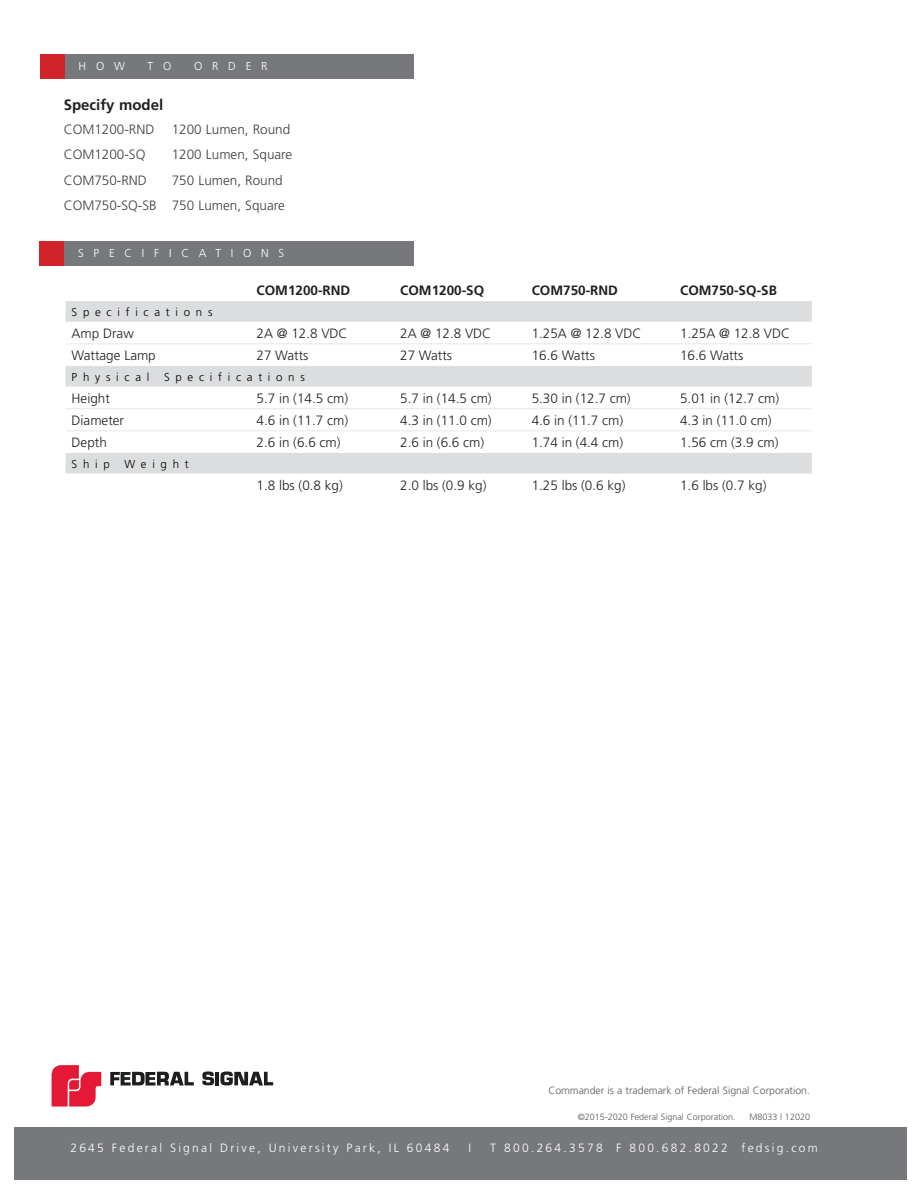
<style>
.page{position:relative;width:918px;height:1188px;background:#fff}
.page>*{position:absolute;margin:0;border:0;box-sizing:border-box;transform-origin:0 0}
.t1{font:700 15px "Frutiger";color:#231f20}
.t2{font:300 13.5px "Frutiger";color:#231f20}
.t3{font:300 13.5px/25.5px "Frutiger";color:#3e3e3f;text-align:right}
.t4{font:700 13.5px "Frutiger";color:#231f20}
.t5{font:300 12px "Frutiger";letter-spacing:.19em;color:#fff}
.t6{font:300 12px "Frutiger";letter-spacing:.25em;color:#fff}
.t7{font:300 11.55px "Frutiger";letter-spacing:.5em;color:#000}
.t8{font:300 11.55px "Frutiger";letter-spacing:.85em;color:#fff}
.t9{font:300 10.5px "Frutiger";color:#57585a}
.t10{font:300 9px "Frutiger";color:#57585a}
</style>
<div class="page">
<div style="left:14px;top:1127px;width:892px;height:52px;background:#76787b"></div>
<div style="left:40px;top:54px;width:26px;height:25px;background:#d1232a"></div>
<div style="left:39px;top:241px;width:26px;height:25px;background:#d1232a"></div>
<div style="left:65px;top:54px;width:349px;height:25px;background:#76787b"></div>
<div style="left:64px;top:241px;width:350px;height:25px;background:#76787b"></div>
<svg style="left:202px;top:1071px;width:12px;height:14px"></svg>
<hr style="left:215px;top:1072px;width:4px;height:13px;background:#201d1e">
<svg style="left:220px;top:1072px;width:53px;height:13px"></svg>
<svg style="left:110px;top:1072px;width:84px;height:14px"></svg>
<svg style="left:52px;top:1065px;width:49px;height:42px"></svg>
<svg style="left:66px;top:301px;width:746px;height:173px"></svg>
<hr style="left:66px;top:343px;width:185px;height:1px;background:#e6e7e9">
<hr style="left:251px;top:343px;width:143px;height:1px;background:#e6e7e9">
<hr style="left:394px;top:343px;width:132px;height:1px;background:#e6e7e9">
<hr style="left:526px;top:343px;width:148px;height:1px;background:#e6e7e9">
<hr style="left:674px;top:343px;width:138px;height:1px;background:#e6e7e9">
<hr style="left:66px;top:408px;width:185px;height:1px;background:#e6e7e9">
<hr style="left:66px;top:430px;width:185px;height:1px;background:#e6e7e9">
<hr style="left:251px;top:408px;width:143px;height:1px;background:#e6e7e9">
<hr style="left:394px;top:408px;width:132px;height:1px;background:#e6e7e9">
<hr style="left:526px;top:408px;width:148px;height:1px;background:#e6e7e9">
<hr style="left:674px;top:408px;width:138px;height:1px;background:#e6e7e9">
<hr style="left:251px;top:430px;width:143px;height:1px;background:#e6e7e9">
<hr style="left:394px;top:430px;width:132px;height:1px;background:#e6e7e9">
<hr style="left:526px;top:430px;width:148px;height:1px;background:#e6e7e9">
<hr style="left:674px;top:430px;width:138px;height:1px;background:#e6e7e9">
<p class="t8" style="left:79px;top:60px;width:48px">HOW</p>
<p class="t8" style="left:148px;top:60px;width:25px">T O</p>
<p class="t8" style="left:194px;top:60px;width:75px">ORDER</p>
<p class="t1" style="left:64px;top:96px;width:101px">Specify model</p>
<p class="t3" style="left:64px;top:116px;width:92px">COM1200-RND</p>
<p class="t3" style="left:172px;top:116px;width:120px">1200 Lumen, Round</p>
<p class="t3" style="left:64px;top:142px;width:83px">COM1200-SQ</p>
<p class="t3" style="left:172px;top:142px;width:122px">1200 Lumen, Square</p>
<p class="t3" style="left:64px;top:167px;width:85px">COM750-RND</p>
<p class="t3" style="left:64px;top:167px;width:223px">750 Lumen, Round<br>COM750-SQ-SB 750 Lumen, Square</p>
<p class="t8" style="left:78px;top:246px;width:208px">SPECIFICATIONS</p>
<p class="t4" style="left:257px;top:282px;width:95px">COM1200-RND</p>
<p class="t4" style="left:400px;top:282px;width:86px">COM1200-SQ</p>
<p class="t4" style="left:532px;top:282px;width:88px">COM750-RND</p>
<p class="t4" style="left:680px;top:282px;width:98px">COM750-SQ-SB</p>
<p class="t7" style="left:72px;top:305px;width:142px">Specifications</p>
<p class="t2" style="left:72px;top:326px;width:64px">Amp Draw</p>
<p class="t2" style="left:257px;top:326px;width:93px">2A @ 12.8 VDC</p>
<p class="t2" style="left:400px;top:326px;width:93px">2A @ 12.8 VDC</p>
<p class="t2" style="left:532px;top:326px;width:111px">1.25A @ 12.8 VDC</p>
<p class="t2" style="left:680px;top:326px;width:111px">1.25A @ 12.8 VDC</p>
<p class="t2" style="left:72px;top:348px;width:86px">Wattage Lamp</p>
<p class="t2" style="left:257px;top:348px;width:54px">27 Watts</p>
<p class="t2" style="left:400px;top:348px;width:54px">27 Watts</p>
<p class="t2" style="left:532px;top:348px;width:65px">16.6 Watts</p>
<p class="t2" style="left:680px;top:348px;width:65px">16.6 Watts</p>
<p class="t7" style="left:72px;top:370px;width:79px">Physical</p>
<p class="t7" style="left:164px;top:370px;width:142px">Specifications</p>
<p class="t2" style="left:72px;top:390px;width:40px">Height</p>
<p class="t2" style="left:257px;top:390px;width:93px">5.7 in (14.5 cm)</p>
<p class="t2" style="left:400px;top:390px;width:93px">5.7 in (14.5 cm)</p>
<p class="t2" style="left:532px;top:390px;width:101px">5.30 in (12.7 cm)</p>
<p class="t2" style="left:680px;top:390px;width:101px">5.01 in (12.7 cm)</p>
<p class="t2" style="left:72px;top:413px;width:54px">Diameter</p>
<p class="t2" style="left:257px;top:413px;width:93px">4.6 in (11.7 cm)</p>
<p class="t2" style="left:400px;top:413px;width:93px">4.3 in (11.0 cm)</p>
<p class="t2" style="left:532px;top:413px;width:93px">4.6 in (11.7 cm)</p>
<p class="t2" style="left:680px;top:413px;width:93px">4.3 in (11.0 cm)</p>
<p class="t2" style="left:72px;top:435px;width:37px">Depth</p>
<p class="t2" style="left:257px;top:435px;width:86px">2.6 in (6.6 cm)</p>
<p class="t2" style="left:400px;top:435px;width:86px">2.6 in (6.6 cm)</p>
<p class="t2" style="left:532px;top:435px;width:93px">1.74 in (4.4 cm)</p>
<p class="t2" style="left:680px;top:435px;width:100px">1.56 cm (3.9 cm)</p>
<p class="t7" style="left:72px;top:457px;width:40px">Ship</p>
<p class="t7" style="left:125px;top:457px;width:66px">Weight</p>
<p class="t2" style="left:257px;top:477px;width:88px">1.8 lbs (0.8 kg)</p>
<p class="t2" style="left:400px;top:477px;width:88px">2.0 lbs (0.9 kg)</p>
<p class="t2" style="left:532px;top:477px;width:95px">1.25 lbs (0.6 kg)</p>
<p class="t2" style="left:680px;top:477px;width:88px">1.6 lbs (0.7 kg)</p>
<p class="t9" style="left:548px;top:1084px;width:263px">Commander is a trademark of Federal Signal Corporation.</p>
<p class="t10" style="left:578px;top:1112px;width:160px">©2015-2020 Federal Signal Corporation.</p>
<p class="t10" style="left:749px;top:1112px;width:62px">M8033 l 12020</p>
<p class="t6" style="left:328px;top:1140px;width:123px">T 708.534.4756</p>
<p class="t6" style="left:465px;top:1140px;width:123px">F 708.534.4852</p>
<p class="t6" style="left:602px;top:1140px;width:196px">federalsignal-indust.com</p>
<p class="t5" style="left:812px;top:1140px;width:4px">|</p>
<p class="t5" style="left:70px;top:1141px;width:380px">2645 Federal Signal Drive, University Park, IL 60484</p>
<p class="t5" style="left:469px;top:1141px;width:4px">I</p>
<p class="t5" style="left:490px;top:1141px;width:329px">T 800.264.3578 F 800.682.8022 fedsig.com</p>
</div>
